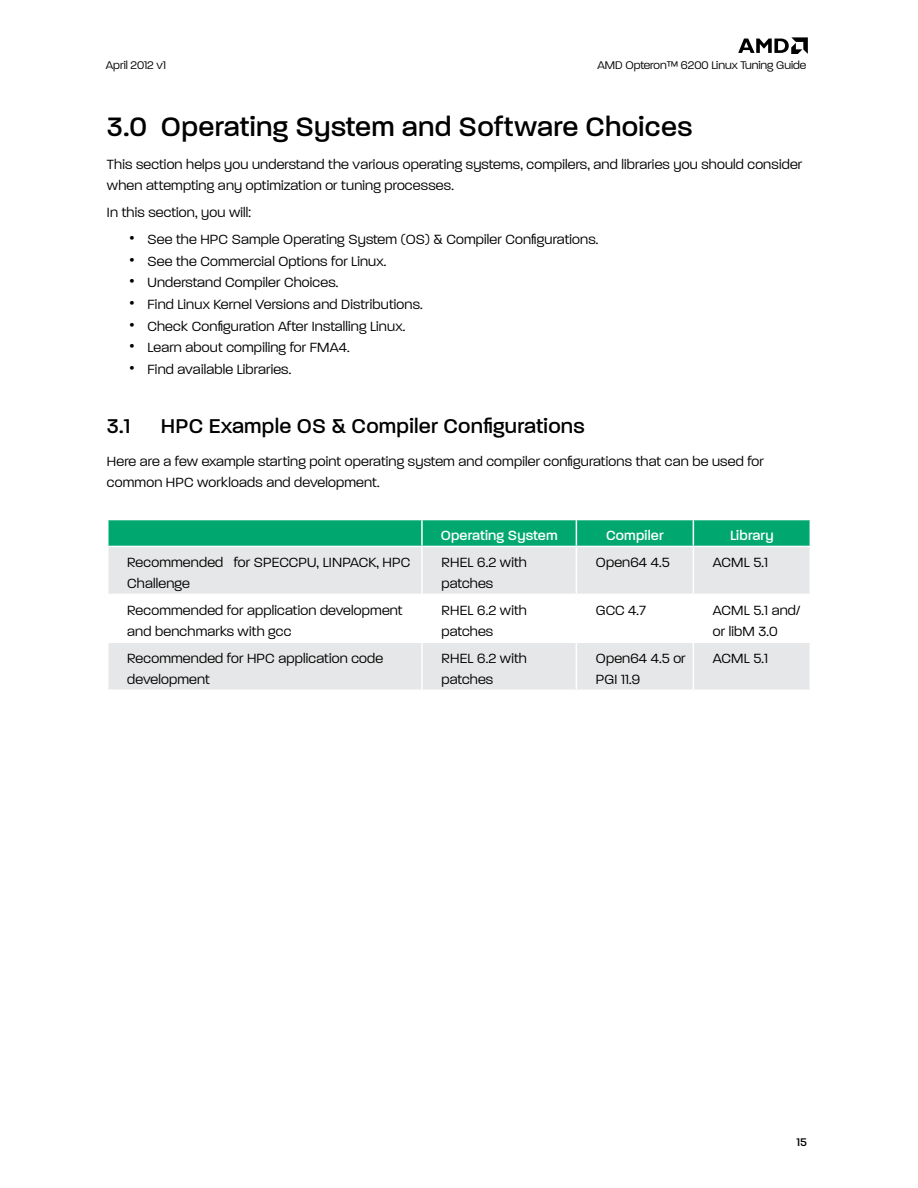
<style>
.page{position:relative;width:918px;height:1188px;background:#fff}
.page>*{position:absolute;margin:0;border:0;box-sizing:border-box;transform-origin:0 0}
.t1{font:500 36px "Paralucent";letter-spacing:.01em;color:#000}
.t2{font:500 27px "Paralucent";letter-spacing:.01em;color:#000}
.t3{font:300 18px/21.6px "Paralucent";letter-spacing:.01em;color:#000}
.t4{font:500 18px "Paralucent";letter-spacing:.01em;color:#fff}
.t5{font:300 15px "Paralucent";color:#000}
.t6{font:500 15px "Paralucent";color:#000}
.s1{font-family:"Myriad";font-weight:400}
</style>
<div class="page">
<svg style="left:738px;top:37px;width:70px;height:17px"></svg>
<svg style="left:108px;top:547px;width:702px;height:143px;fill:#e6e7e8"></svg>
<svg style="left:107px;top:520px;width:704px;height:26px;background:#07aa74"></svg>
<hr style="left:421px;top:547px;width:2px;height:47px;background:#fff">
<hr style="left:576px;top:547px;width:1px;height:47px;background:#fff">
<hr style="left:693px;top:547px;width:1px;height:47px;background:#fff">
<hr style="left:107px;top:594px;width:315px;height:1px;background:#fff">
<hr style="left:422px;top:594px;width:154px;height:1px;background:#fff">
<hr style="left:421px;top:595px;width:2px;height:47px;background:#fff">
<hr style="left:576px;top:594px;width:117px;height:1px;background:#fff">
<hr style="left:576px;top:595px;width:1px;height:47px;background:#fff">
<hr style="left:693px;top:594px;width:118px;height:1px;background:#fff">
<hr style="left:693px;top:595px;width:1px;height:47px;background:#fff">
<hr style="left:107px;top:642px;width:315px;height:1px;background:#fff">
<hr style="left:422px;top:642px;width:154px;height:1px;background:#fff">
<hr style="left:421px;top:643px;width:2px;height:47px;background:#fff">
<hr style="left:576px;top:642px;width:117px;height:1px;background:#fff">
<hr style="left:576px;top:643px;width:1px;height:47px;background:#fff">
<hr style="left:693px;top:642px;width:118px;height:1px;background:#fff">
<hr style="left:693px;top:643px;width:1px;height:47px;background:#fff">
<p class="t5" style="left:106px;top:57px;width:62px">April 2012 v1</p>
<p class="t5" style="left:598px;top:57px;width:210px">AMD Opteron™ 6200 Linux Tuning Guide</p>
<h1 class="t1" style="left:107px;top:107px;width:587px">3.0 Operating System and Software Choices</h1>
<p class="t3" style="left:107px;top:153px;width:697px">This section helps you understand the various operating systems, compilers, and libraries you should consider when attempting any optimization or tuning processes.</p>
<p class="t3" style="left:107px;top:201px;width:146px">In this section, you will:</p>
<p class="t3" style="left:129px;top:228px;width:470px"><span class="s1">•</span> See the HPC Sample Operating System (OS) &amp; Compiler Configurations.</p>
<p class="t3" style="left:129px;top:250px;width:258px"><span class="s1">•</span> See the Commercial Options for Linux.</p>
<p class="t3" style="left:129px;top:271px;width:210px"><span class="s1">•</span> Understand Compiler Choices.</p>
<p class="t3" style="left:129px;top:293px;width:295px"><span class="s1">•</span> Find Linux Kernel Versions and Distributions.</p>
<p class="t3" style="left:129px;top:315px;width:277px"><span class="s1">•</span> Check Configuration After Installing Linux.</p>
<p class="t3" style="left:129px;top:336px;width:222px"><span class="s1">•</span> Learn about compiling for FMA4.</p>
<p class="t3" style="left:129px;top:358px;width:163px"><span class="s1">•</span> Find available Libraries.</p>
<h2 class="t2" style="left:107px;top:412px;width:479px">3.1 HPC Example OS &amp; Compiler Configurations</h2>
<p class="t3" style="left:107px;top:450px;width:658px">Here are a few example starting point operating system and compiler configurations that can be used for common HPC workloads and development.</p>
<p class="t4" style="left:441px;top:526px;width:118px">Operating System</p>
<p class="t4" style="left:606px;top:526px;width:59px">Compiler</p>
<p class="t4" style="left:730px;top:526px;width:45px">Library</p>
<p class="t3" style="left:127px;top:551px;width:285px">Recommended for SPECCPU, LINPACK, HPC<br>Challenge</p>
<p class="t3" style="left:441px;top:551px;width:87px">RHEL 6.2 with patches</p>
<p class="t3" style="left:596px;top:551px;width:75px">Open64 4.5</p>
<p class="t3" style="left:713px;top:551px;width:57px">ACML 5.1</p>
<p class="t3" style="left:127px;top:599px;width:277px">Recommended for application development and benchmarks with gcc</p>
<p class="t3" style="left:441px;top:599px;width:87px">RHEL 6.2 with patches</p>
<p class="t3" style="left:596px;top:599px;width:52px">GCC 4.7</p>
<p class="t3" style="left:713px;top:599px;width:89px">ACML 5.1 and/ or libM 3.0</p>
<p class="t3" style="left:127px;top:647px;width:257px">Recommended for HPC application code development</p>
<p class="t3" style="left:441px;top:647px;width:87px">RHEL 6.2 with patches</p>
<p class="t3" style="left:596px;top:647px;width:91px">Open64 4.5 or<br>PGI 11.9</p>
<p class="t3" style="left:713px;top:647px;width:57px">ACML 5.1</p>
<p class="t6" style="left:797px;top:1134px;width:12px">15</p>
</div>
